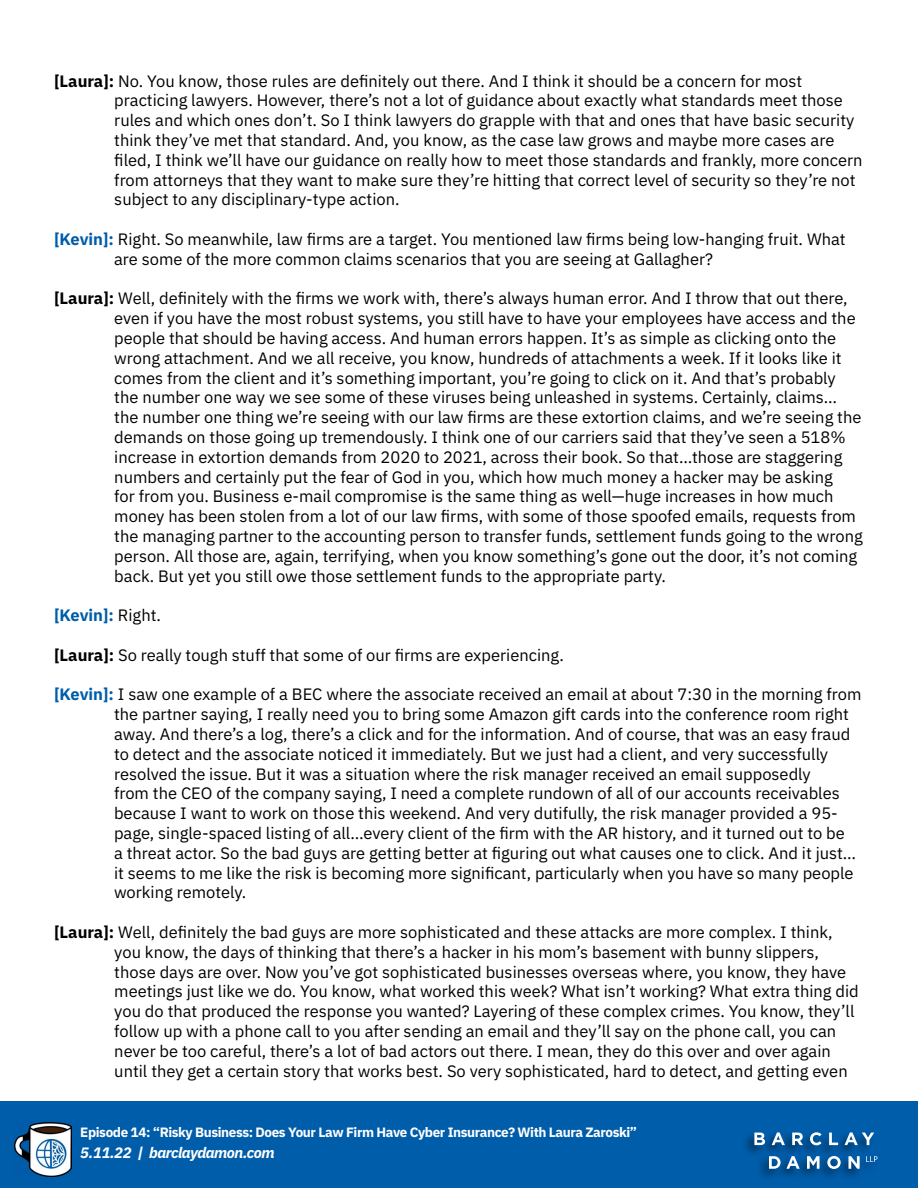
<style>
.page{position:relative;width:918px;height:1188px;background:#fff}
.page>*{position:absolute;margin:0;border:0;box-sizing:border-box;transform-origin:0 0}
.t1{font:16.5px/19.8px "IBM Plex Sans";color:#000}
.t2{font:700 16.5px "IBM Plex Sans";letter-spacing:-.005em;color:#005daa}
.t3{font:italic 700 15px "IBM Plex Sans";letter-spacing:-.03em;color:#fff}
.t4{font:700 13.5px "IBM Plex Sans";letter-spacing:-.03em;color:#fff}
.s1{font-weight:700}
.s2{font-weight:700;color:#005daa}
.s3{font-weight:400;color:#000}
</style>
<div class="page">
<div style="left:0;top:1102px;width:918px;height:86px;background:#005daa"></div>
<img style="left:15px;top:1123px;width:56px;height:53px">
<div style="left:742px;top:1130px;width:138px;height:51px;background:#000;opacity:.55"></div>
<svg style="left:866px;top:1156px;width:11px;height:6px"></svg>
<svg style="left:754px;top:1133px;width:11px;height:12px"></svg>
<svg style="left:772px;top:1132px;width:13px;height:13px"></svg>
<svg style="left:792px;top:1133px;width:11px;height:12px"></svg>
<svg style="left:810px;top:1132px;width:12px;height:13px"></svg>
<svg style="left:829px;top:1133px;width:9px;height:12px"></svg>
<svg style="left:845px;top:1132px;width:29px;height:13px"></svg>
<svg style="left:769px;top:1156px;width:31px;height:13px"></svg>
<svg style="left:807px;top:1156px;width:13px;height:13px"></svg>
<svg style="left:827px;top:1156px;width:14px;height:13px"></svg>
<svg style="left:848px;top:1156px;width:12px;height:13px"></svg>
<p class="t1" style="left:114px;top:70px;width:750px;text-indent:-60px"><span class="s1">[Laura]:</span> No. You know, those rules are definitely out there. And I think it should be a concern for most practicing lawyers. However, there’s not a lot of guidance about exactly what standards meet those rules and which ones don’t. So I think lawyers do grapple with that and ones that have basic security think they’ve met that standard. And, you know, as the case law grows and maybe more cases are filed, I think we’ll have our guidance on really how to meet those standards and frankly, more concern from attorneys that they want to make sure they’re hitting that correct level of security so they’re not subject to any disciplinary-type action.</p>
<p class="t1" style="left:114px;top:228px;width:733px;text-indent:-60px"><span class="s2">[Kevin]:</span> Right. So meanwhile, law firms are a target. You mentioned law firms being low-hanging fruit. What are some of the more common claims scenarios that you are seeing at Gallagher?</p>
<p class="t1" style="left:114px;top:287px;width:750px;text-indent:-60px"><span class="s1">[Laura]:</span> Well, definitely with the firms we work with, there’s always human error. And I throw that out there, even if you have the most robust systems, you still have to have your employees have access and the people that should be having access. And human errors happen. It’s as simple as clicking onto the wrong attachment. And we all receive, you know, hundreds of attachments a week. If it looks like it comes from the client and it’s something important, you’re going to click on it. And that’s probably the number one way we see some of these viruses being unleashed in systems. Certainly, claims… the number one thing we’re seeing with our law firms are these extortion claims, and we’re seeing the demands on those going up tremendously. I think one of our carriers said that they’ve seen a 518% increase in extortion demands from 2020 to 2021, across their book. So that…those are staggering numbers and certainly put the fear of God in you, which how much money a hacker may be asking<br>for from you. Business e-mail compromise is the same thing as well—huge increases in how much money has been stolen from a lot of our law firms, with some of those spoofed emails, requests from the managing partner to the accounting person to transfer funds, settlement funds going to the wrong person. All those are, again, terrifying, when you know something’s gone out the door, it’s not coming back. But yet you still owe those settlement funds to the appropriate party.</p>
<p class="t2" style="left:54px;top:602px;width:109px">[Kevin]: <span class="s3">Right.</span></p>
<p class="t1" style="left:54px;top:644px;width:512px"><span class="s1">[Laura]:</span> So really tough stuff that some of our firms are experiencing.</p>
<p class="t1" style="left:114px;top:683px;width:749px;text-indent:-60px"><span class="s2">[Kevin]:</span> I saw one example of a BEC where the associate received an email at about 7:30 in the morning from the partner saying, I really need you to bring some Amazon gift cards into the conference room right away. And there’s a log, there’s a click and for the information. And of course, that was an easy fraud to detect and the associate noticed it immediately. But we just had a client, and very successfully resolved the issue. But it was a situation where the risk manager received an email supposedly<br>from the CEO of the company saying, I need a complete rundown of all of our accounts receivables because I want to work on those this weekend. And very dutifully, the risk manager provided a 95- page, single-spaced listing of all…every client of the firm with the AR history, and it turned out to be<br>a threat actor. So the bad guys are getting better at figuring out what causes one to click. And it just… it seems to me like the risk is becoming more significant, particularly when you have so many people working remotely.</p>
<p class="t1" style="left:114px;top:921px;width:746px;text-indent:-60px"><span class="s1">[Laura]:</span> Well, definitely the bad guys are more sophisticated and these attacks are more complex. I think, you know, the days of thinking that there’s a hacker in his mom’s basement with bunny slippers, those days are over. Now you’ve got sophisticated businesses overseas where, you know, they have meetings just like we do. You know, what worked this week? What isn’t working? What extra thing did you do that produced the response you wanted? Layering of these complex crimes. You know, they’ll follow up with a phone call to you after sending an email and they’ll say on the phone call, you can never be too careful, there’s a lot of bad actors out there. I mean, they do this over and over again until they get a certain story that works best. So very sophisticated, hard to detect, and getting even</p>
<p class="t4" style="left:80px;top:1121px;width:558px">Episode 14: “Risky Business: Does Your Law Firm Have Cyber Insurance? With Laura Zaroski”</p>
<p class="t3" style="left:80px;top:1140px;width:196px">5.11.22 | barclaydamon.com</p>
</div>
